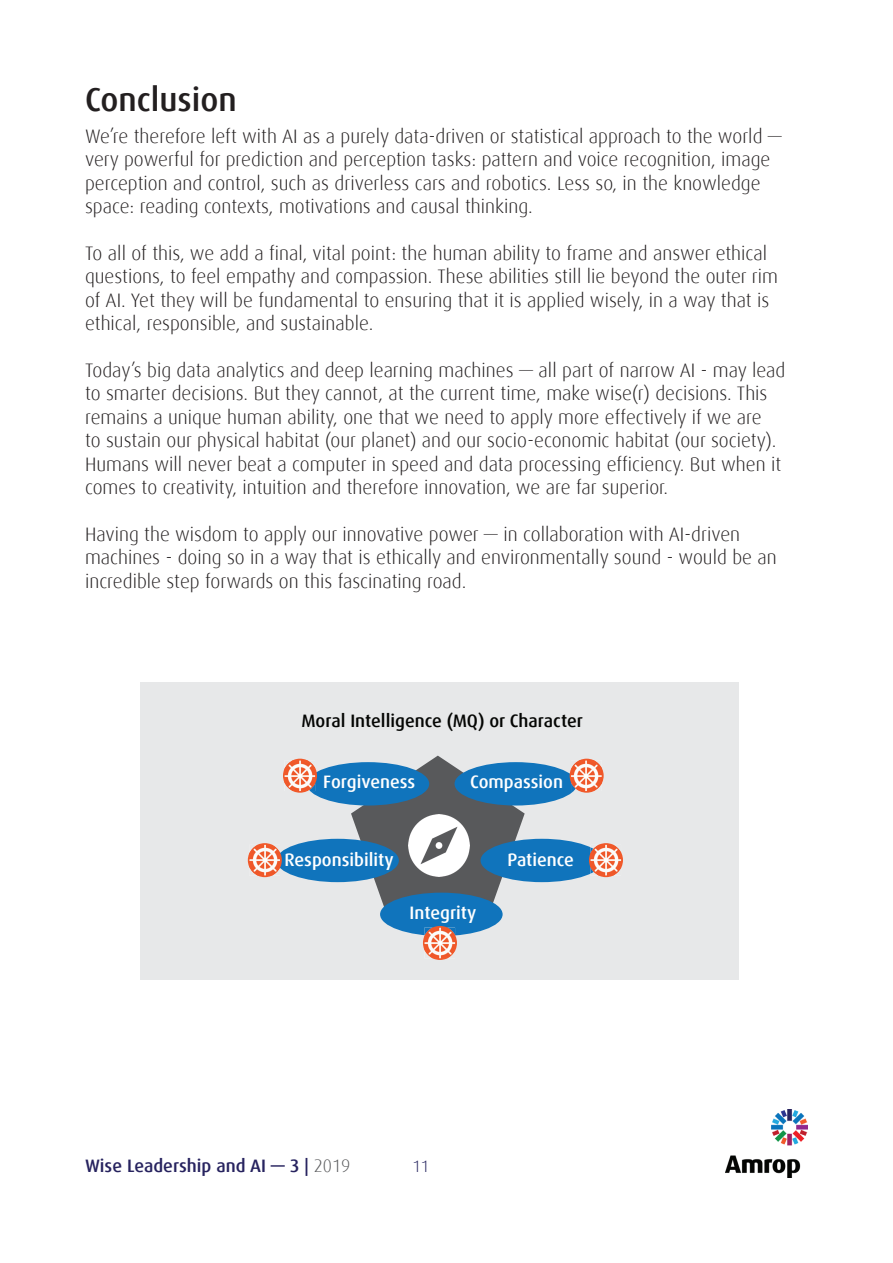
<style>
.page{position:relative;width:893px;height:1263px;background:#fff}
.page>*{position:absolute;margin:0;border:0;box-sizing:border-box;transform-origin:0 0}
.t1{font:500 33px "Dax";color:#231f20}
.t2{font:300 19.5px/23.4px "Dax";color:#231f20}
.t3{font:500 18px "Dax";color:#fff}
.t4{font:500 18px "Dax";color:#040503}
.t5{font:500 18px "Dax";color:#27235f}
.t6{font:300 16.5px "Dax";color:#26255f}
.s1{font-weight:300;color:#58595b}
</style>
<div class="page">
<img style="left:725px;top:1110px;width:83px;height:67px">
<div style="left:140px;top:682px;width:599px;height:298px;background:#e7e8e9"></div>
<svg style="left:351px;top:756px;width:174px;height:151px"></svg>
<div style="left:307px;top:762px;width:122px;height:43px;background:#1074bc;border-radius:50%"></div>
<div style="left:380px;top:893px;width:123px;height:43px;background:#1074bc;border-radius:50%"></div>
<div style="left:481px;top:839px;width:122px;height:43px;background:#1074bc;border-radius:50%"></div>
<div style="left:276px;top:839px;width:123px;height:43px;background:#1074bc;border-radius:50%"></div>
<div style="left:455px;top:762px;width:122px;height:43px;background:#1074bc;border-radius:50%"></div>
<img style="left:408px;top:815px;width:62px;height:61px">
<svg style="left:283px;top:759px;width:34px;height:34px"></svg>
<img style="left:284px;top:760px;width:31px;height:31px">
<svg style="left:309px;top:783px;width:6px;height:8px"></svg>
<svg style="left:248px;top:843px;width:34px;height:34px"></svg>
<img style="left:249px;top:845px;width:31px;height:30px">
<svg style="left:570px;top:759px;width:34px;height:34px"></svg>
<img style="left:571px;top:760px;width:31px;height:31px">
<svg style="left:571px;top:782px;width:5px;height:9px"></svg>
<svg style="left:594px;top:783px;width:8px;height:8px"></svg>
<svg style="left:589px;top:843px;width:34px;height:34px"></svg>
<img style="left:594px;top:845px;width:27px;height:30px">
<img style="left:590px;top:847px;width:4px;height:27px">
<svg style="left:423px;top:926px;width:34px;height:34px"></svg>
<img style="left:424px;top:927px;width:31px;height:31px">
<h1 class="t1" style="left:85px;top:81px;width:153px">Conclusion</h1>
<p class="t2" style="left:85px;top:125px;width:698px">We’re therefore left with AI as a purely data-driven or statistical approach to the world — very powerful for prediction and perception tasks: pattern and voice recognition, image perception and control, such as driverless cars and robotics. Less so, in the knowledge space: reading contexts, motivations and causal thinking.</p>
<p class="t2" style="left:85px;top:242px;width:694px">To all of this, we add a final, vital point: the human ability to frame and answer ethical questions, to feel empathy and compassion. These abilities still lie beyond the outer rim of AI. Yet they will be fundamental to ensuring that it is applied wisely, in a way that is ethical, responsible, and sustainable.</p>
<p class="t2" style="left:85px;top:359px;width:702px">Today’s big data analytics and deep learning machines — all part of narrow AI - may lead to smarter decisions. But they cannot, at the current time, make wise(r) decisions. This remains a unique human ability, one that we need to apply more effectively if we are<br>to sustain our physical habitat (our planet) and our socio-economic habitat (our society).<br>Humans will never beat a computer in speed and data processing efficiency. But when it comes to creativity, intuition and therefore innovation, we are far superior.</p>
<p class="t2" style="left:85px;top:522px;width:693px">Having the wisdom to apply our innovative power — in collaboration with AI-driven machines - doing so in a way that is ethically and environmentally sound - would be an incredible step forwards on this fascinating road.</p>
<p class="t4" style="left:301px;top:711px;width:283px">Moral Intelligence (MQ) or Character</p>
<p class="t3" style="left:323px;top:771px;width:93px">Forgiveness</p>
<p class="t3" style="left:470px;top:771px;width:94px">Compassion</p>
<p class="t3" style="left:285px;top:849px;width:111px">Responsibility</p>
<p class="t3" style="left:507px;top:849px;width:68px">Patience</p>
<p class="t3" style="left:410px;top:903px;width:68px">Integrity</p>
<p class="t5" style="left:85px;top:1155px;width:267px">Wise Leadership and AI — 3 | <span class="s1">2019</span></p>
<p class="t6" style="left:412px;top:1157px;width:18px">11</p>
</div>
